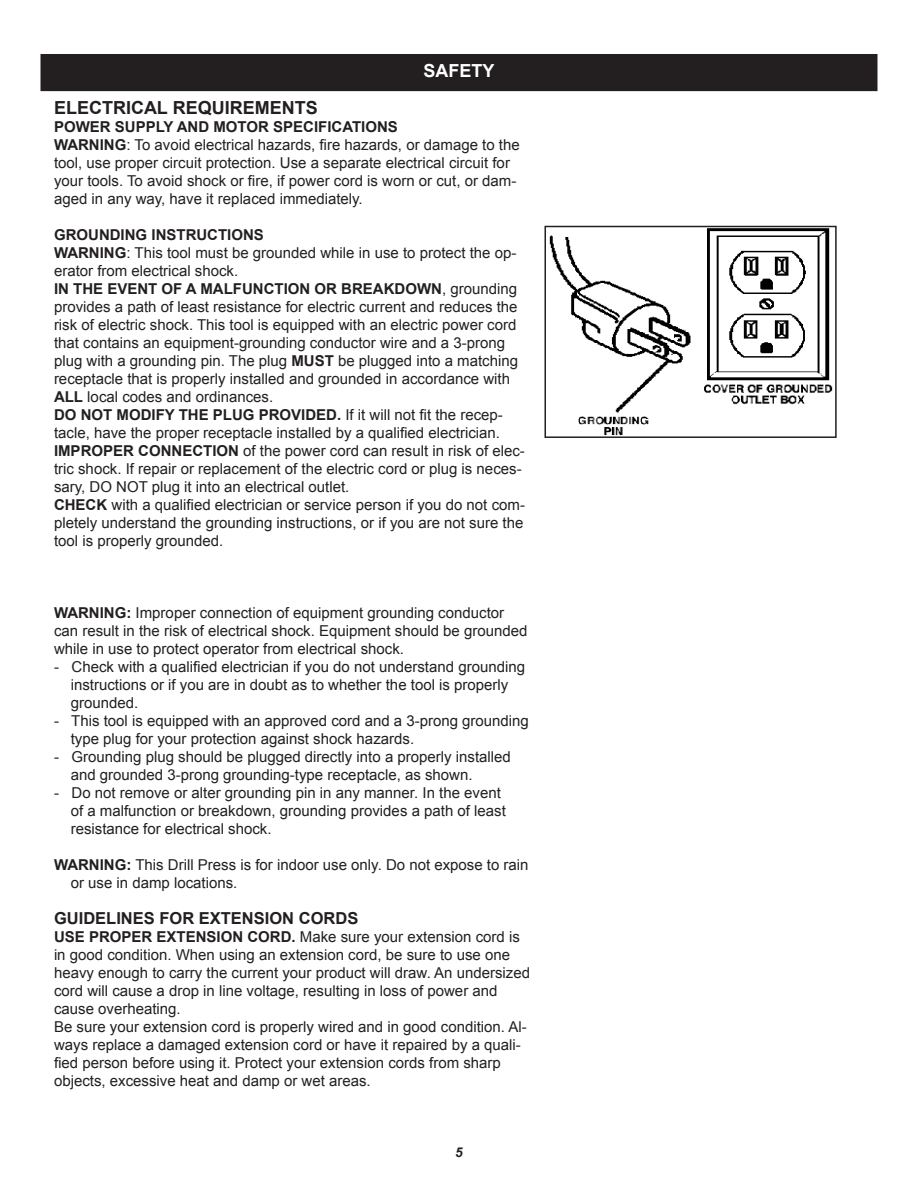
<style>
.page{position:relative;width:918px;height:1188px;background:#fff}
.page>*{position:absolute;margin:0;border:0;box-sizing:border-box;transform-origin:0 0}
.t1{font:700 18px "Arial";color:#231f20}
.t2{font:700 18px "Arial";color:#fff}
.t3{font:700 16.5px "Arial";color:#231f20}
.t4{font:15px/18px "Arial";color:#231f20}
.t5{font:700 15px "Arial";color:#231f20}
.Subhead_1{font:italic 700 13.5px "Arial";color:#231f20}
.s1{font-weight:700}
</style>
<div class="page">
<div style="left:41px;top:55px;width:836px;height:35px;background:#231f20"></div>
<div style="left:40px;top:54px;width:838px;height:37px;border:2px solid #231f20"></div>
<img style="left:549px;top:229px;width:284px;height:206px">
<div style="left:544px;top:226px;width:293px;height:212px;border:2px solid #231f20"></div>
<p class="t2" style="left:424px;top:59px;width:73px">SAFETY</p>
<p class="t1" style="left:54px;top:95px;width:265px">ELECTRICAL REQUIREMENTS</p>
<p class="t5" style="left:54px;top:116px;width:345px">POWER SUPPLY AND MOTOR SPECIFICATIONS</p>
<p class="t4" style="left:54px;top:135px;width:467px"><span class="s1">WARNING</span>: To avoid electrical hazards, fire hazards, or damage to the tool, use proper circuit protection. Use a separate electrical circuit for your tools. To avoid shock or fire, if power cord is worn or cut, or dam&shy;aged in any way, have it replaced immediately.</p>
<p class="t5" style="left:54px;top:224px;width:211px">GROUNDING INSTRUCTIONS</p>
<p class="t4" style="left:54px;top:243px;width:464px"><span class="s1">WARNING</span>: This tool must be grounded while in use to protect the op&shy;erator from electrical shock.</p>
<p class="t4" style="left:54px;top:279px;width:466px"><span class="s1">IN THE EVENT OF A MALFUNCTION OR BREAKDOWN</span>, grounding provides a path of least resistance for electric current and reduces the risk of electric shock. This tool is equipped with an electric power cord that contains an equipment-grounding conductor wire and a 3-prong plug with a grounding pin. The plug <span class="s1">MUST</span> be plugged into a matching receptacle that is properly installed and grounded in accordance with <span class="s1">ALL</span> local codes and ordinances.</p>
<p class="t4" style="left:54px;top:405px;width:450px"><span class="s1">DO NOT MODIFY THE PLUG PROVIDED.</span> If it will not fit the recep&shy;tacle, have the proper receptacle installed by a qualified electrician.</p>
<p class="t4" style="left:54px;top:441px;width:472px"><span class="s1">IMPROPER CONNECTION</span> of the power cord can result in risk of elec&shy;tric shock. If repair or replacement of the electric cord or plug is neces&shy;sary, DO NOT plug it into an electrical outlet.</p>
<p class="t4" style="left:54px;top:495px;width:473px;text-align:justify"><span class="s1">CHECK</span> with a qualified electrician or service person if you do not com&shy;pletely understand the grounding instructions, or if you are not sure the tool is properly grounded.</p>
<p class="t4" style="left:54px;top:604px;width:475px"><span class="s1">WARNING:</span> Improper connection of equipment grounding conductor can result in the risk of electrical shock. Equipment should be grounded while in use to protect operator from electrical shock.</p>
<p class="t4" style="left:54px;top:658px;width:473px">- Check with a qualified electrician if you do not understand grounding</p>
<p class="t4" style="left:71px;top:676px;width:439px">instructions or if you are in doubt as to whether the tool is properly grounded.</p>
<p class="t4" style="left:71px;top:712px;width:460px;text-indent:-17px">- This tool is equipped with an approved cord and a 3-prong grounding type plug for your protection against shock hazards.</p>
<p class="t4" style="left:71px;top:748px;width:442px;text-indent:-17px">- Grounding plug should be plugged directly into a properly installed and grounded 3-prong grounding-type receptacle, as shown.</p>
<p class="t4" style="left:71px;top:784px;width:437px;text-indent:-17px">- Do not remove or alter grounding pin in any manner. In the event of a malfunction or breakdown, grounding provides a path of least</p>
<p class="t4" style="left:71px;top:820px;width:202px">resistance for electrical shock.</p>
<p class="t4" style="left:71px;top:856px;width:459px;text-indent:-17px"><span class="s1">WARNING:</span> This Drill Press is for indoor use only. Do not expose to rain or use in damp locations.</p>
<p class="t3" style="left:54px;top:907px;width:306px">GUIDELINES FOR EXTENSION CORDS</p>
<p class="t4" style="left:54px;top:928px;width:478px"><span class="s1">USE PROPER EXTENSION CORD.</span> Make sure your extension cord is in good condition. When using an extension cord, be sure to use one heavy enough to carry the current your product will draw. An undersized cord will cause a drop in line voltage, resulting in loss of power and cause overheating.</p>
<p class="t4" style="left:54px;top:1018px;width:474px">Be sure your extension cord is properly wired and in good condition. Al&shy;ways replace a damaged extension cord or have it repaired by a quali&shy;fied person before using it. Protect your extension cords from sharp objects, excessive heat and damp or wet areas.</p>
<p class="Subhead_1" style="left:455px;top:1143px;width:9px">5</p>
</div>
